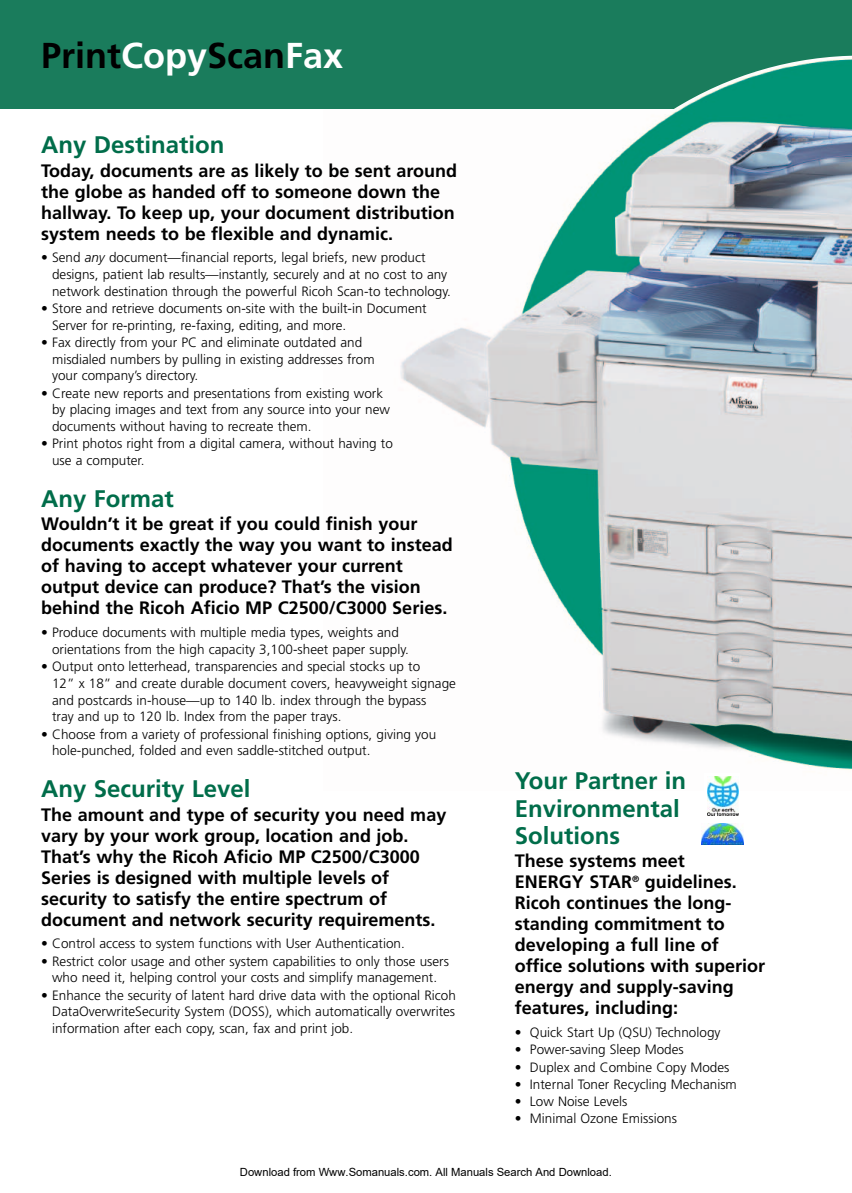
<style>
.page{position:relative;width:852px;height:1193px;background:#fff}
.page>*{position:absolute;margin:0;border:0;box-sizing:border-box;transform-origin:0 0}
.t1{font:700 36px "Frutiger";color:#000}
.t2{font:700 24px/27.8px "Frutiger";color:#006d4a}
.t3{font:700 18px/21px "Frutiger";color:#000}
.t4{font:300 13.5px/16.8px "Frutiger";color:#000}
.t5{font:11.25px "Arial";color:#000}
.s1{color:#fff}
.s2{font-style:italic}
</style>
<div class="page">
<div style="left:0;top:0;width:852px;height:109px;background:#1a7c5c"></div>
<img style="left:400px;top:56px;width:452px;height:714px">
<div style="left:700px;top:821px;width:45px;height:27px;background:linear-gradient(to right,#fff,#fff)"></div>
<img style="left:702px;top:823px;width:41px;height:21px">
<img style="left:707px;top:777px;width:31px;height:39px">
<h1 class="t1" style="left:41px;top:41px;width:304px">Print<span class="s1">Copy</span>Scan<span class="s1">Fax</span></h1>
<h2 class="t2" style="left:41px;top:133px;width:185px">Any Destination</h2>
<h3 class="t3" style="left:41px;top:161px;width:417px">Today, documents are as likely to be sent around the globe as handed off to someone down the hallway. To keep up, your document distribution system needs to be flexible and dynamic.</h3>
<p class="t4" style="left:52px;top:250px;width:400px;text-indent:-11px">• Send <span class="s2">any</span> document—financial reports, legal briefs, new product designs, patient lab results—instantly, securely and at no cost to any network destination through the powerful Ricoh Scan-to technology.</p>
<p class="t4" style="left:52px;top:301px;width:376px;text-indent:-11px">• Store and retrieve documents on-site with the built-in Document<br>Server for re-printing, re-faxing, editing, and more.</p>
<p class="t4" style="left:52px;top:335px;width:324px;text-indent:-11px">• Fax directly from your PC and eliminate outdated and misdialed numbers by pulling in existing addresses from your company’s directory.</p>
<p class="t4" style="left:52px;top:386px;width:339px;text-indent:-11px">• Create new reports and presentations from existing work by placing images and text from any source into your new documents without having to recreate them.</p>
<p class="t4" style="left:52px;top:436px;width:342px;text-indent:-11px">• Print photos right from a digital camera, without having to use a computer.</p>
<h2 class="t2" style="left:41px;top:487px;width:134px">Any Format</h2>
<h3 class="t3" style="left:41px;top:515px;width:413px">Wouldn’t it be great if you could finish your documents exactly the way you want to instead of having to accept whatever your current output device can produce? That’s the vision behind the Ricoh Aficio MP C2500/C3000 Series.</h3>
<p class="t4" style="left:52px;top:625px;width:358px;text-indent:-11px">• Produce documents with multiple media types, weights and orientations from the high capacity 3,100-sheet paper supply.</p>
<p class="t4" style="left:52px;top:659px;width:405px;text-indent:-11px">• Output onto letterhead, transparencies and special stocks up to<br>12” x 18” and create durable document covers, heavyweight signage and postcards in-house—up to 140 lb. index through the bypass<br>tray and up to 120 lb. Index from the paper trays.</p>
<p class="t4" style="left:52px;top:726px;width:386px;text-indent:-11px">• Choose from a variety of professional finishing options, giving you hole-punched, folded and even saddle-stitched output.</p>
<h2 class="t2" style="left:41px;top:777px;width:211px">Any Security Level</h2>
<p class="t3" style="left:41px;top:805px;width:407px">The amount and type of security you need may vary by your work group, location and job.<br>That’s why the Ricoh Aficio MP C2500/C3000<br>Series is designed with multiple levels of security to satisfy the entire spectrum of document and network security requirements.</p>
<p class="t4" style="left:41px;top:936px;width:365px">• Control access to system functions with User Authentication.</p>
<p class="t4" style="left:41px;top:953px;width:409px;text-align:center">• Restrict color usage and other system capabilities to only those users who need it, helping control your costs and simplify management.</p>
<p class="t4" style="left:52px;top:987px;width:405px;text-align:justify;text-indent:-11px">• Enhance the security of latent hard drive data with the optional Ricoh DataOverwriteSecurity System (DOSS), which automatically overwrites information after each copy, scan, fax and print job.</p>
<h2 class="t2" style="left:515px;top:768px;width:173px">Your Partner in<br>Environmental<br>Solutions</h2>
<h3 class="t3" style="left:515px;top:852px;width:252px">These systems meet<br>ENERGY STAR<sup>®</sup> guidelines.<br>Ricoh continues the long&shy;standing commitment to developing a full line of office solutions with superior energy and supply-saving features, including:</h3>
<p class="t4" style="left:515px;top:1025px;width:207px">• Quick Start Up (QSU) Technology</p>
<p class="t4" style="left:515px;top:1042px;width:170px">• Power-saving Sleep Modes</p>
<p class="t4" style="left:515px;top:1059px;width:216px">• Duplex and Combine Copy Modes</p>
<p class="t4" style="left:515px;top:1077px;width:223px">• Internal Toner Recycling Mechanism</p>
<p class="t4" style="left:515px;top:1094px;width:114px">• Low Noise Levels</p>
<p class="t4" style="left:515px;top:1111px;width:163px">• Minimal Ozone Emissions</p>
<p class="t5" style="left:240px;top:1165px;width:373px">Download from Www.Somanuals.com. All Manuals Search And Download.</p>
</div>
